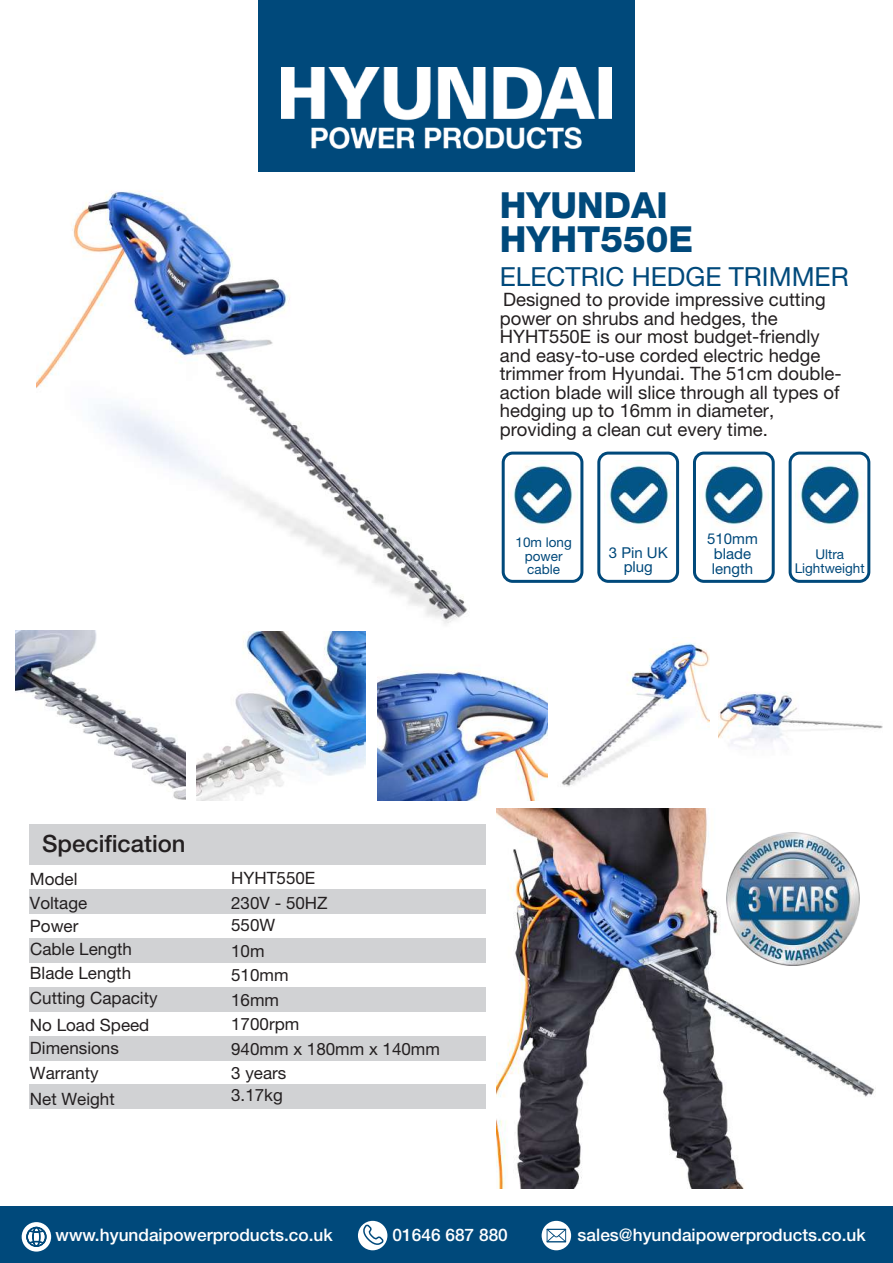
<style>
.page{position:relative;width:893px;height:1263px;background:#fff}
.page>*{position:absolute;margin:0;border:0;box-sizing:border-box;transform-origin:0 0}
.t1{font:800 36px/34.2px "Helvetica Neue LT Pro";color:#00497b}
.t2{font:26.25px "Helvetica Neue LT Pro";color:#00497b}
.t3{font:500 23.85px "Helvetica Neue LT Pro";color:#231f20}
.t4{font:18.45px/18.6px "Helvetica Neue LT Pro";color:#231f20}
.t5{font:500 17.25px "Helvetica Neue LT Pro";color:#fff}
.t6{font:16.95px/23.4px "Helvetica Neue LT Pro";color:#231f20}
.t7{font:15px/15px "Helvetica Neue LT Pro";color:#00497b;text-align:center}
.t8{font:13.5px/13.5px "Helvetica Neue LT Pro";color:#00497b;text-align:center}
</style>
<div class="page">
<div style="left:29px;top:1084px;width:457px;height:25px;background:#d1d2d4"></div>
<div style="left:258px;top:0;width:377px;height:171px;background:#00497b"></div>
<div style="left:29px;top:824px;width:457px;height:41px;background:#d1d2d4"></div>
<div style="left:29px;top:889px;width:457px;height:25px;background:#d1d2d4"></div>
<div style="left:29px;top:938px;width:457px;height:25px;background:#d1d2d4"></div>
<div style="left:29px;top:987px;width:457px;height:25px;background:#d1d2d4"></div>
<div style="left:29px;top:1036px;width:457px;height:25px;background:#d1d2d4"></div>
<div style="left:0;top:1206px;width:893px;height:57px;background:#00497b"></div>
<div style="left:22px;top:1222px;width:29px;height:29px;background:#fff;border-radius:50%"></div>
<svg style="left:26px;top:1227px;width:20px;height:20px"></svg>
<div style="left:358px;top:1221px;width:29px;height:29px;background:#fff;border-radius:50%"></div>
<svg style="left:361px;top:1223px;width:23px;height:23px"></svg>
<svg style="left:542px;top:1221px;width:29px;height:29px"></svg>
<svg style="left:547px;top:1229px;width:19px;height:13px"></svg>
<div style="left:502px;top:452px;width:81px;height:131px;border:3px solid #00497b;border-radius:10px"></div>
<div style="left:597px;top:452px;width:82px;height:131px;border:3px solid #00497b;border-radius:10px"></div>
<div style="left:693px;top:452px;width:82px;height:131px;border:3px solid #00497b;border-radius:10px"></div>
<div style="left:789px;top:452px;width:81px;height:131px;border:3px solid #00497b;border-radius:10px"></div>
<img style="left:282px;top:67px;width:329px;height:82px">
<img style="left:37px;top:190px;width:430px;height:434px">
<img style="left:16px;top:630px;width:169px;height:169px">
<img style="left:561px;top:642px;width:149px;height:145px">
<img style="left:377px;top:670px;width:171px;height:130px">
<img style="left:196px;top:631px;width:170px;height:169px">
<img style="left:719px;top:692px;width:164px;height:55px">
<img style="left:496px;top:808px;width:380px;height:380px">
<img style="left:726px;top:832px;width:133px;height:133px">
<img style="left:800px;top:465px;width:60px;height:60px">
<img style="left:513px;top:465px;width:60px;height:60px">
<img style="left:609px;top:465px;width:60px;height:60px">
<img style="left:704px;top:465px;width:60px;height:60px">
<h1 class="t1" style="left:500px;top:188px;width:195px">HYUNDAI<br>HYHT550E</h1>
<h2 class="t2" style="left:500px;top:260px;width:350px">ELECTRIC HEDGE TRIMMER</h2>
<p class="t4" style="left:500px;top:290px;width:343px">Designed to provide impressive cutting power on shrubs and hedges, the HYHT550E is our most budget-friendly and easy-to-use corded electric hedge trimmer from Hyundai. The 51cm double&shy;action blade will slice through all types of hedging up to 16mm in diameter, providing a clean cut every time.</p>
<p class="t8" style="left:515px;top:535px;width:58px">10m long power cable</p>
<p class="t7" style="left:609px;top:546px;width:60px;line-height:14px">3 Pin UK plug</p>
<p class="t7" style="left:707px;top:531px;width:52px">510mm blade length</p>
<p class="t8" style="left:795px;top:546px;width:71px;line-height:14.4px">Ultra<br>Lightweight</p>
<p class="t3" style="left:42px;top:829px;width:145px">Specification</p>
<p class="t6" style="left:30px;top:867px;width:103px">Model<br>Voltage<br>Power<br>Cable Length</p>
<p class="t6" style="left:30px;top:959px;width:129px;line-height:26.2px">Blade Length<br>Cutting Capacity<br>No Load Speed</p>
<p class="t6" style="left:30px;top:1035px;width:90px;line-height:25px">Dimensions<br>Warranty</p>
<p class="t6" style="left:231px;top:865px;width:98px;line-height:25.3px">HYHT550E<br>230V - 50HZ</p>
<p class="t6" style="left:231px;top:912px;width:46px;line-height:25.7px">550W<br>10m</p>
<p class="t6" style="left:231px;top:962px;width:210px;line-height:24.9px">510mm<br>16mm<br>1700rpm<br>940mm x 180mm x 140mm</p>
<p class="t6" style="left:231px;top:1061px;width:57px">3 years</p>
<p class="t6" style="left:30px;top:1087px;width:86px">Net Weight</p>
<p class="t6" style="left:231px;top:1083px;width:53px">3.17kg</p>
<p class="t5" style="left:56px;top:1224px;width:279px">www.hyundaipowerproducts.co.uk</p>
<p class="t5" style="left:393px;top:1224px;width:117px">01646 687 880</p>
<p class="t5" style="left:578px;top:1224px;width:290px">sales@hyundaipowerproducts.co.uk</p>
</div>
